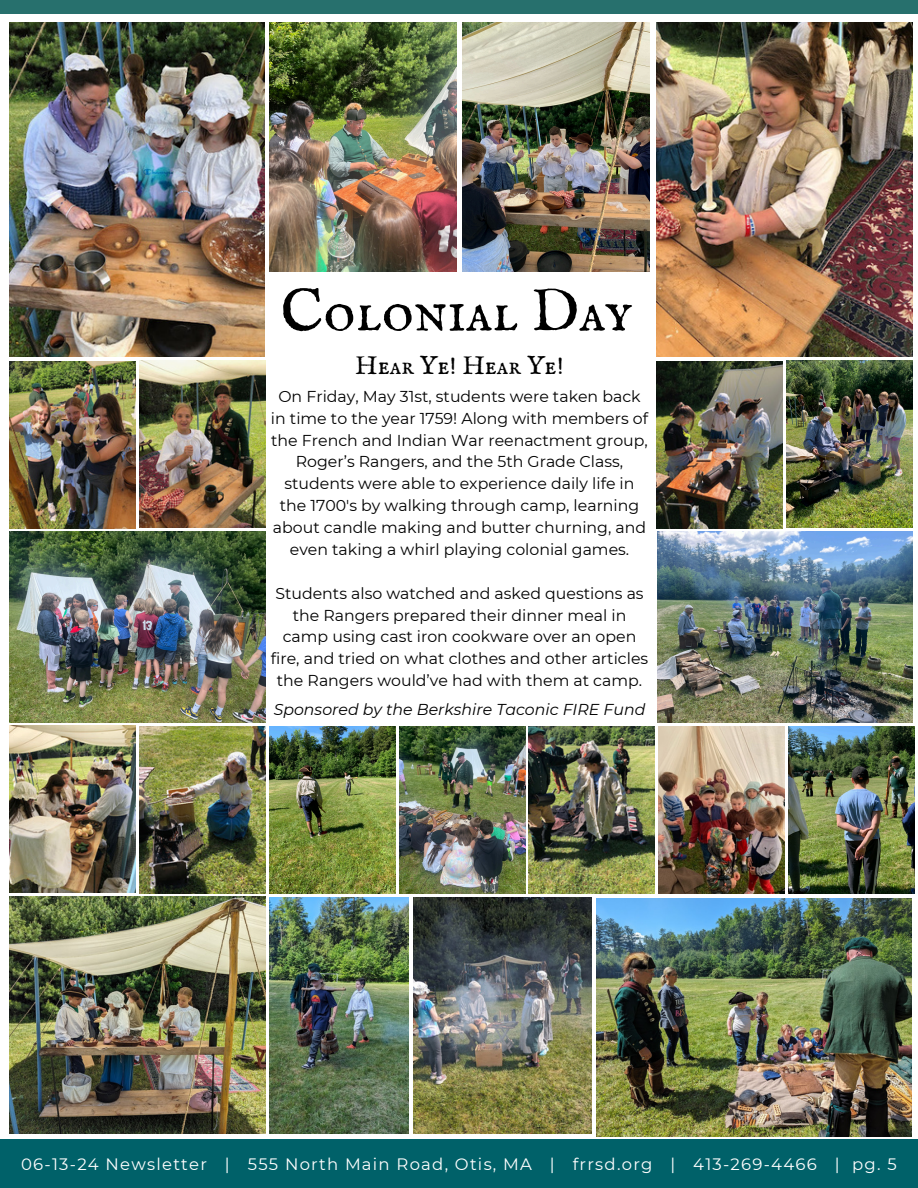
<style>
.page{position:relative;width:918px;height:1188px;background:#fff}
.page>*{position:absolute;margin:0;border:0;box-sizing:border-box;transform-origin:0 0}
.t1{font:60px "IM FELL English SC";color:#000}
.t2{font:26.25px "IM FELL English SC";color:#000}
.t3{font:16.5px "Montserrat";letter-spacing:.075em;color:#fff}
.t4{font:15.75px/21.9px "Montserrat";color:#000;text-align:center}
.t5{font:italic 15.75px "Montserrat";color:#000}
</style>
<div class="page">
<div style="left:0;top:1140px;width:918px;height:48px;background:#006169"></div>
<div style="left:0;top:0;width:918px;height:13px;background:#27706d"></div>
<img style="left:657px;top:23px;width:255px;height:334px">
<img style="left:10px;top:23px;width:255px;height:334px">
<img style="left:463px;top:23px;width:187px;height:248px">
<img style="left:270px;top:23px;width:187px;height:248px">
<img style="left:10px;top:361px;width:126px;height:168px">
<img style="left:139px;top:360px;width:126px;height:168px">
<img style="left:139px;top:726px;width:126px;height:168px">
<img style="left:10px;top:725px;width:126px;height:168px">
<img style="left:659px;top:726px;width:126px;height:168px">
<img style="left:657px;top:361px;width:126px;height:168px">
<img style="left:786px;top:360px;width:126px;height:168px">
<img style="left:270px;top:726px;width:126px;height:168px">
<img style="left:788px;top:726px;width:126px;height:168px">
<img style="left:399px;top:726px;width:126px;height:168px">
<img style="left:529px;top:726px;width:126px;height:168px">
<img style="left:10px;top:532px;width:255px;height:191px">
<img style="left:657px;top:532px;width:256px;height:191px">
<img style="left:10px;top:897px;width:255px;height:237px">
<img style="left:597px;top:899px;width:315px;height:237px">
<img style="left:270px;top:898px;width:138px;height:236px">
<img style="left:414px;top:898px;width:177px;height:236px">
<svg style="left:752px;top:596px;width:9px;height:9px"></svg>
<p class="t1" style="left:280px;top:276px;width:353px">Colonial Day</p>
<p class="t2" style="left:355px;top:351px;width:210px">Hear Ye! Hear Ye!</p>
<p class="t4" style="left:271px;top:385px;width:379px">On Friday, May 31st, students were taken back in time to the year 1759! Along with members of the French and Indian War reenactment group, Roger’s Rangers, and the 5th Grade Class, students were able to experience daily life in the 1700's by walking through camp, learning about candle making and butter churning, and even taking a whirl playing colonial games.</p>
<p class="t4" style="left:271px;top:582px;width:379px">Students also watched and asked questions as the Rangers prepared their dinner meal in camp using cast iron cookware over an open fire, and tried on what clothes and other articles the Rangers would’ve had with them at camp.</p>
<p class="t5" style="left:274px;top:700px;width:373px">Sponsored by the Berkshire Taconic FIRE Fund</p>
<p class="t3" style="left:21px;top:1154px;width:877px">06-13-24 Newsletter | 555 North Main Road, Otis, MA | frrsd.org | 413-269-4466 | pg. 5</p>
</div>
